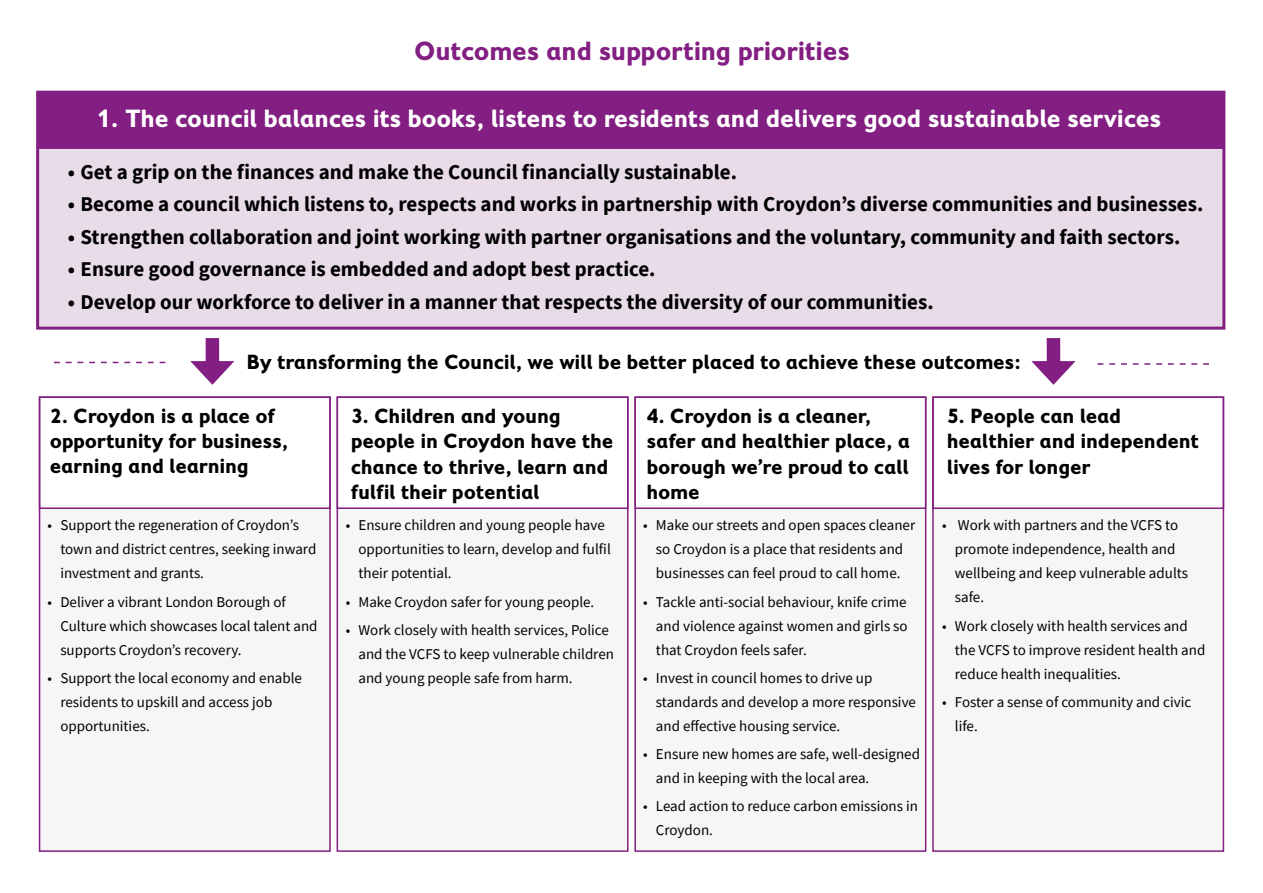
<style>
.page{position:relative;width:1263px;height:893px;background:#fff}
.page>*{position:absolute;margin:0;border:0;box-sizing:border-box;transform-origin:0 0}
.t1{font:700 27px "Fiendstar";color:#831f82}
.t2{font:700 25.5px "Fiendstar";color:#fff}
.t3{font:700 21px "Source Sans Pro";color:#000}
.t4{font:700 21px/25.2px "Fiendstar";color:#000}
.t5{font:15px/24px "Source Sans Pro";color:#000}
</style>
<div class="page">
<div style="left:337px;top:510px;width:291px;height:340px;background:#f6f6f6"></div>
<div style="left:36px;top:91px;width:1189px;height:239px;background:#e9dce9;border:3px solid #831f82"></div>
<div style="left:39px;top:92px;width:1183px;height:57px;background:#831f82"></div>
<div style="left:1047px;top:338px;width:13px;height:32px;background:#831f82"></div>
<svg style="left:1031px;top:361px;width:44px;height:24px"></svg>
<svg style="left:1097px;top:363px;width:112px;height:2px"></svg>
<svg style="left:54px;top:362px;width:111px;height:1px"></svg>
<div style="left:40px;top:505px;width:290px;height:348px;background:#f6f6f6"></div>
<div style="left:635px;top:505px;width:291px;height:348px;background:#f6f6f6"></div>
<div style="left:933px;top:505px;width:290px;height:348px;background:#f6f6f6"></div>
<div style="left:39px;top:396px;width:292px;height:456px;border:2px solid #831f82"></div>
<div style="left:337px;top:396px;width:291px;height:456px;border:2px solid #831f82"></div>
<div style="left:634px;top:396px;width:292px;height:456px;border:2px solid #831f82"></div>
<div style="left:932px;top:396px;width:292px;height:456px;border:2px solid #831f82"></div>
<div style="left:39px;top:396px;width:292px;height:113px;border:2px solid #831f82"></div>
<div style="left:337px;top:396px;width:291px;height:113px;border:2px solid #831f82"></div>
<div style="left:634px;top:396px;width:292px;height:113px;border:2px solid #831f82"></div>
<div style="left:932px;top:396px;width:292px;height:113px;border:2px solid #831f82"></div>
<div style="left:206px;top:338px;width:13px;height:32px;background:#831f82"></div>
<svg style="left:190px;top:361px;width:44px;height:24px"></svg>
<h2 class="t1" style="left:414px;top:36px;width:437px">Outcomes and supporting priorities</h2>
<h3 class="t2" style="left:97px;top:104px;width:1066px">1. The council balances its books, listens to residents and delivers good sustainable services</h3>
<p class="t3" style="left:68px;top:157px;width:671px">• Get a grip on the finances and make the Council financially sustainable.</p>
<p class="t3" style="left:68px;top:190px;width:1137px">• Become a council which listens to, respects and works in partnership with Croydon’s diverse communities and businesses.</p>
<p class="t3" style="left:68px;top:222px;width:1114px">• Strengthen collaboration and joint working with partner organisations and the voluntary, community and faith sectors.</p>
<p class="t3" style="left:68px;top:255px;width:589px">• Ensure good governance is embedded and adopt best practice.</p>
<p class="t3" style="left:68px;top:287px;width:867px">• Develop our workforce to deliver in a manner that respects the diversity of our communities.</p>
<h4 class="t4" style="left:247px;top:349px;width:775px">By transforming the Council, we will be better placed to achieve these outcomes:</h4>
<h4 class="t4" style="left:947px;top:403px;width:253px">5. People can lead healthier and independent lives for longer</h4>
<h4 class="t4" style="left:50px;top:403px;width:240px">2. Croydon is a place of opportunity for business, earning and learning</h4>
<h4 class="t4" style="left:351px;top:403px;width:264px">3. Children and young people in Croydon have the chance to thrive, learn and fulfil their potential</h4>
<h4 class="t4" style="left:647px;top:403px;width:265px">4. Croydon is a cleaner, safer and healthier place, a borough we’re proud to call home</h4>
<p class="t5" style="left:60px;top:513px;width:257px;text-indent:-13px">• Support the regeneration of Croydon’s town and district centres, seeking inward investment and grants.</p>
<p class="t5" style="left:60px;top:590px;width:259px;text-indent:-13px">• Deliver a vibrant London Borough of<br>Culture which showcases local talent and supports Croydon’s recovery.</p>
<p class="t5" style="left:60px;top:666px;width:243px;text-indent:-13px">• Support the local economy and enable residents to upskill and access job opportunities.</p>
<p class="t5" style="left:358px;top:513px;width:254px;text-indent:-13px">• Ensure children and young people have opportunities to learn, develop and fulfil their potential.</p>
<p class="t5" style="left:346px;top:590px;width:250px">• Make Croydon safer for young people.</p>
<p class="t5" style="left:358px;top:618px;width:257px;text-indent:-13px">• Work closely with health services, Police and the VCFS to keep vulnerable children and young people safe from harm.</p>
<p class="t5" style="left:643px;top:513px;width:274px;text-align:center">• Make our streets and open spaces cleaner so Croydon is a place that residents and businesses can feel proud to call home.</p>
<p class="t5" style="left:656px;top:590px;width:253px;text-align:justify;text-indent:-13px">• Tackle anti-social behaviour, knife crime and violence against women and girls so that Croydon feels safer.</p>
<p class="t5" style="left:656px;top:666px;width:262px;text-indent:-13px">• Invest in council homes to drive up standards and develop a more responsive and effective housing service.</p>
<p class="t5" style="left:656px;top:742px;width:266px;text-indent:-13px">• Ensure new homes are safe, well-designed and in keeping with the local area.</p>
<p class="t5" style="left:656px;top:794px;width:263px;text-indent:-13px">• Lead action to reduce carbon emissions in<br>Croydon.</p>
<p class="t5" style="left:955px;top:513px;width:235px;text-indent:-13px">• Work with partners and the VCFS to promote independence, health and wellbeing and keep vulnerable adults safe.</p>
<p class="t5" style="left:955px;top:614px;width:252px;text-indent:-13px">• Work closely with health services and the VCFS to improve resident health and reduce health inequalities.</p>
<p class="t5" style="left:955px;top:690px;width:238px;text-indent:-13px">• Foster a sense of community and civic life.</p>
</div>
